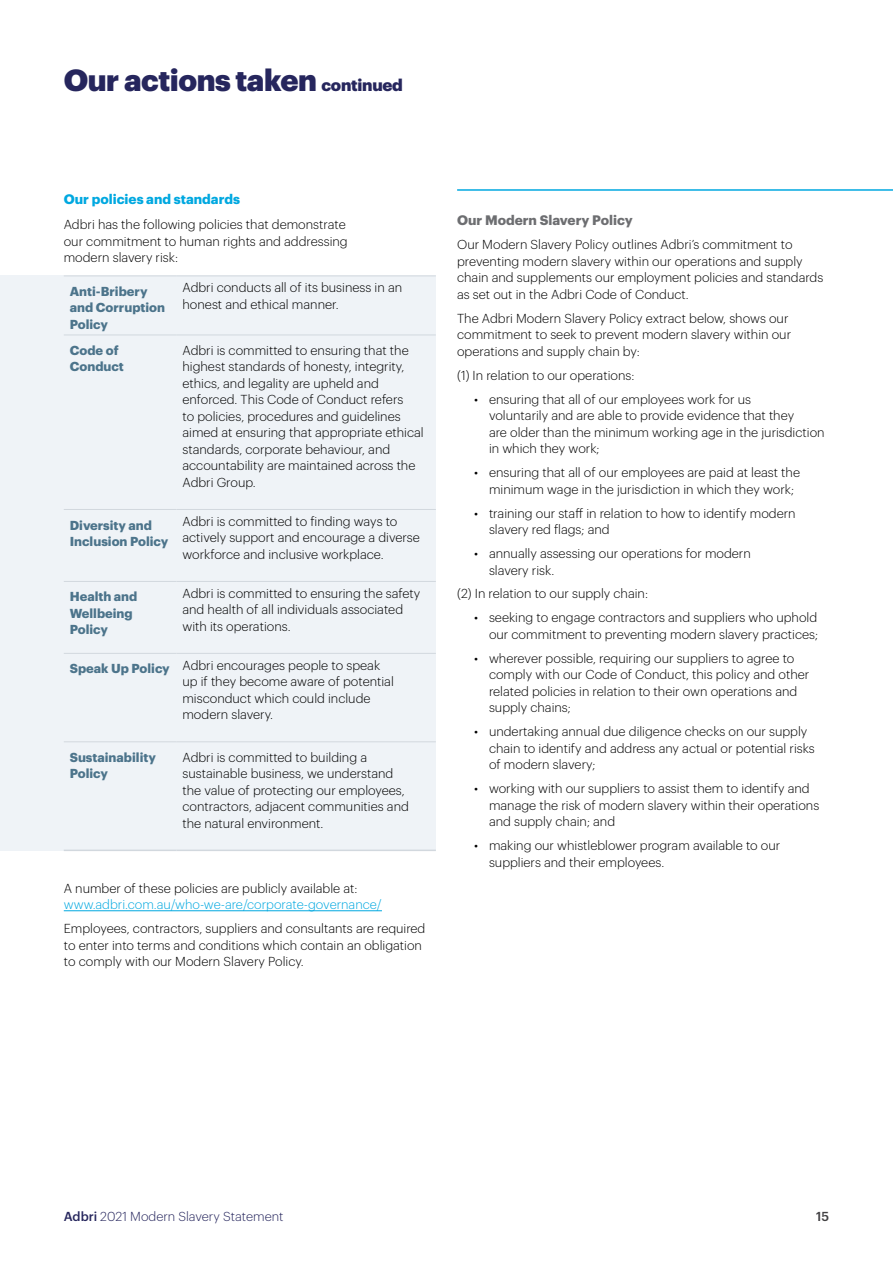
<style>
.page{position:relative;width:893px;height:1263px;background:#fff}
.page>*{position:absolute;margin:0;border:0;box-sizing:border-box;transform-origin:0 0}
.t1{font:900 30px "Graphik";letter-spacing:-.015em;color:#26265d}
.t2{font:700 13.5px "Graphik";color:#00a8e0}
.t3{font:700 13.5px "Graphik";color:#6d6e71}
.t4{font:300 12.75px/16.5px "Graphik";color:#000}
.t5{font:700 12.75px/16.5px "Graphik";color:#4c748b}
.t6{font:300 12.75px "Graphik";color:#00a8e0}
.t7{font:300 12.75px "Graphik";color:#26265d}
.t8{font:500 12.75px "Graphik";color:#414042}
.s1{font-size:16.5px}
.s2{font-weight:700;color:#4c748b}
.s3{font-weight:500}
</style>
<div class="page">
<div style="left:0;top:276px;width:436px;height:575px;background:#eff3f7"></div>
<hr style="left:64px;top:910px;width:318px;height:1px;background:#00a8e0">
<hr style="left:64px;top:849px;width:112px;height:2px;background:#d2d8de">
<hr style="left:176px;top:849px;width:260px;height:2px;background:#d2d8de">
<hr style="left:64px;top:276px;width:112px;height:1px;background:#d2d8de">
<hr style="left:176px;top:276px;width:260px;height:1px;background:#d2d8de">
<hr style="left:64px;top:509px;width:112px;height:1px;background:#d2d8de">
<hr style="left:176px;top:509px;width:260px;height:1px;background:#d2d8de">
<hr style="left:64px;top:581px;width:112px;height:1px;background:#d2d8de">
<hr style="left:176px;top:581px;width:260px;height:1px;background:#d2d8de">
<hr style="left:64px;top:335px;width:112px;height:1px;background:#d2d8de">
<hr style="left:176px;top:335px;width:260px;height:1px;background:#d2d8de">
<hr style="left:64px;top:653px;width:112px;height:1px;background:#d2d8de">
<hr style="left:176px;top:653px;width:260px;height:1px;background:#d2d8de">
<hr style="left:64px;top:741px;width:112px;height:1px;background:#d2d8de">
<hr style="left:176px;top:741px;width:260px;height:1px;background:#d2d8de">
<hr style="left:457px;top:189px;width:436px;height:2px;background:#00a8e0">
<h1 class="t1" style="left:64px;top:56px;width:341px">Our actions taken <span class="s1">continued</span></h1>
<p class="t2" style="left:64px;top:189px;width:178px">Our policies and standards</p>
<p class="t4" style="left:64px;top:215px;width:285px">Adbri has the following policies that demonstrate our commitment to human rights and addressing modern slavery risk:</p>
<p class="t5" style="left:70px;top:282px;width:97px">Anti-Bribery and Corruption<br>Policy</p>
<p class="t4" style="left:182px;top:278px;width:221px">Adbri conducts all of its business in an honest and ethical manner.</p>
<p class="t5" style="left:70px;top:341px;width:56px">Code of<br>Conduct</p>
<p class="t4" style="left:182px;top:341px;width:243px">Adbri is committed to ensuring that the highest standards of honesty, integrity, ethics, and legality are upheld and enforced. This Code of Conduct refers<br>to policies, procedures and guidelines aimed at ensuring that appropriate ethical standards, corporate behaviour, and accountability are maintained across the Adbri Group.</p>
<p class="t5" style="left:70px;top:515px;width:100px">Diversity and<br>Inclusion Policy</p>
<p class="t4" style="left:182px;top:512px;width:239px">Adbri is committed to finding ways to actively support and encourage a diverse workforce and inclusive workplace.</p>
<p class="t5" style="left:70px;top:587px;width:69px">Health and<br>Wellbeing<br>Policy</p>
<p class="t4" style="left:182px;top:584px;width:239px">Adbri is committed to ensuring the safety and health of all individuals associated with its operations.</p>
<p class="t4" style="left:182px;top:656px;width:213px;text-indent:-113px"><span class="s2">Speak Up Policy</span> Adbri encourages people to speak up if they become aware of potential misconduct which could include modern slavery.</p>
<p class="t5" style="left:70px;top:748px;width:88px">Sustainability<br>Policy</p>
<p class="t4" style="left:182px;top:748px;width:228px">Adbri is committed to building a sustainable business, we understand the value of protecting our employees, contractors, adjacent communities and the natural environment.</p>
<p class="t4" style="left:64px;top:879px;width:295px">A number of these policies are publicly available at:</p>
<p class="t6" style="left:64px;top:895px;width:320px">www.adbri.com.au/who-we-are/corporate-governance/</p>
<p class="t4" style="left:64px;top:919px;width:363px">Employees, contractors, suppliers and consultants are required to enter into terms and conditions which contain an obligation to comply with our Modern Slavery Policy.</p>
<p class="t3" style="left:457px;top:210px;width:177px">Our Modern Slavery Policy</p>
<p class="t4" style="left:457px;top:235px;width:368px">Our Modern Slavery Policy outlines Adbri’s commitment to preventing modern slavery within our operations and supply chain and supplements our employment policies and standards as set out in the Adbri Code of Conduct.</p>
<p class="t4" style="left:457px;top:309px;width:335px">The Adbri Modern Slavery Policy extract below, shows our commitment to seek to prevent modern slavery within our operations and supply chain by:</p>
<p class="t4" style="left:457px;top:366px;width:179px">(1) In relation to our operations:</p>
<p class="t4" style="left:489px;top:390px;width:337px;text-indent:-15px">• ensuring that all of our employees work for us<br>voluntarily and are able to provide evidence that they<br>are older than the minimum working age in the jurisdiction in which they work;</p>
<p class="t4" style="left:489px;top:463px;width:313px;text-indent:-15px">• ensuring that all of our employees are paid at least the minimum wage in the jurisdiction in which they work;</p>
<p class="t4" style="left:489px;top:504px;width:308px;text-indent:-15px">• training our staff in relation to how to identify modern slavery red flags; and</p>
<p class="t4" style="left:489px;top:544px;width:263px;text-indent:-15px">• annually assessing our operations for modern slavery risk.</p>
<p class="t4" style="left:457px;top:585px;width:192px">(2) In relation to our supply chain:</p>
<p class="t4" style="left:474px;top:608px;width:346px;text-align:right">• seeking to engage contractors and suppliers who uphold our commitment to preventing modern slavery practices;</p>
<p class="t4" style="left:489px;top:649px;width:322px;text-indent:-15px">• wherever possible, requiring our suppliers to agree to comply with our Code of Conduct, this policy and other related policies in relation to their own operations and supply chains;</p>
<p class="t4" style="left:489px;top:722px;width:327px;text-indent:-15px">• undertaking annual due diligence checks on our supply chain to identify and address any actual or potential risks of modern slavery;</p>
<p class="t4" style="left:489px;top:779px;width:332px;text-indent:-15px">• working with our suppliers to assist them to identify and manage the risk of modern slavery within their operations and supply chain; and</p>
<p class="t4" style="left:489px;top:836px;width:293px;text-indent:-15px">• making our whistleblower program available to our suppliers and their employees.</p>
<p class="t7" style="left:64px;top:1207px;width:221px"><span class="s3">Adbri</span> 2021 Modern Slavery Statement</p>
<p class="t8" style="left:816px;top:1206px;width:15px">15</p>
</div>
